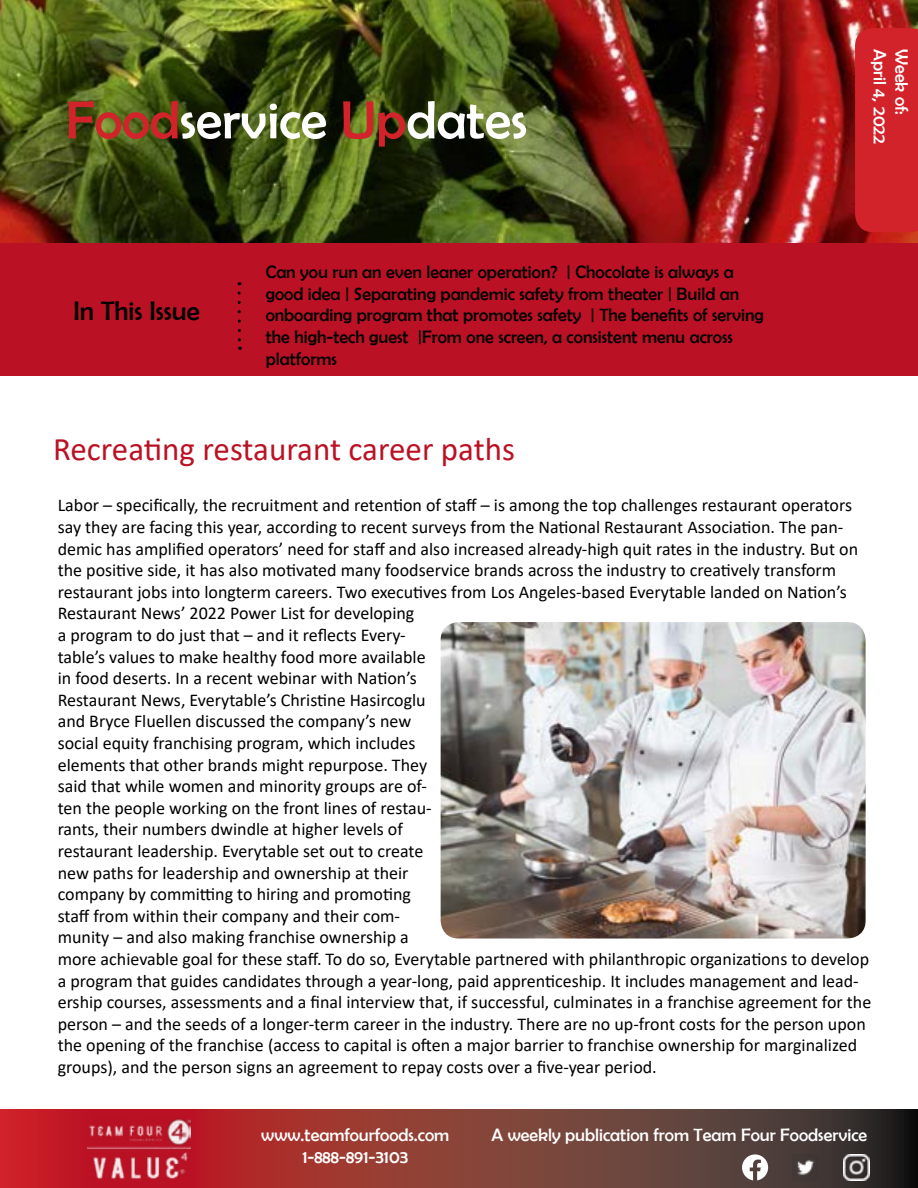
<style>
.page{position:relative;width:918px;height:1188px;background:#fff}
.page>*{position:absolute;margin:0;border:0;box-sizing:border-box;transform-origin:0 0}
.t1{font:54px "Berlin Sans FB";color:#fff}
.t2{font:33px "Calibri";color:#ba1224}
.t3{font:27px "Berlin Sans FB";color:#000}
.t4{font:18px/21.6px "Calibri";color:#000}
.t5{font:18px/21.6px "Berlin Sans FB";color:#000}
.t6{font:18px/21.6px "Berlin Sans FB";color:#fff;text-align:center}
.s1{color:#d2232a}
</style>
<div class="page">
<img style="left:0;top:0;width:918px;height:243px">
<div style="left:0;top:243px;width:918px;height:133px;background:#ba1224"></div>
<div style="left:855px;top:28px;width:63px;height:204px;background:#d2232a"></div>
<svg style="left:0;top:1109px;width:918px;height:79px;background:#813531"></svg>
<img style="left:88px;top:1117px;width:103px;height:63px">
<img style="left:844px;top:1154px;width:26px;height:26px">
<svg style="left:742px;top:1154px;width:26px;height:26px"></svg>
<img style="left:793px;top:1154px;width:26px;height:26px">
<svg style="left:238px;top:293px;width:3px;height:57px"></svg>
<img style="left:441px;top:622px;width:425px;height:317px">
<h1 class="t1" style="left:66px;top:90px;width:463px"><span class="s1">Food</span>service <span class="s1">Up</span>dates</h1>
<h3 class="t3" style="left:73px;top:296px;width:128px">In This Issue</h3>
<p class="t5" style="left:266px;top:261px;width:500px">Can you run an even leaner operation? | Chocolate is always a good idea | Separating pandemic safety from theater | Build an onboarding program that promotes safety | The benefits of serving the high-tech guest |From one screen, a consistent menu across platforms</p>
<p class="t6" style="left:891px;top:49px;width:96px;rotate:90deg">April 4, 2022</p>
<p class="t6" style="left:912px;top:49px;width:67px;rotate:90deg">Week of:</p>
<h2 class="t2" style="left:53px;top:426px;width:463px">Recreating restaurant career paths</h2>
<p class="t4" style="left:58px;top:494px;width:815px">Labor – specifically, the recruitment and retention of staff – is among the top challenges restaurant operators say they are facing this year, according to recent surveys from the National Restaurant Association. The pan&shy;demic has amplified operators’ need for staff and also increased already-high quit rates in the industry. But on the positive side, it has also motivated many foodservice brands across the industry to creatively transform restaurant jobs into longterm careers. Two executives from Los Angeles-based Everytable landed on Nation’s Restaurant News’ 2022 Power List for developing<br>a program to do just that – and it reflects Every-<br>table’s values to make healthy food more available<br>in food deserts. In a recent webinar with Nation’s<br>Restaurant News, Everytable’s Christine Hasircoglu<br>and Bryce Fluellen discussed the company’s new<br>social equity franchising program, which includes<br>elements that other brands might repurpose. They<br>said that while women and minority groups are of-<br>ten the people working on the front lines of restau-<br>rants, their numbers dwindle at higher levels of<br>restaurant leadership. Everytable set out to create<br>new paths for leadership and ownership at their<br>company by committing to hiring and promoting<br>staff from within their company and their com-<br>munity – and also making franchise ownership a<br>more achievable goal for these staff. To do so, Everytable partnered with philanthropic organizations to develop a program that guides candidates through a year-long, paid apprenticeship. It includes management and lead&shy;ership courses, assessments and a final interview that, if successful, culminates in a franchise agreement for the person – and the seeds of a longer-term career in the industry. There are no up-front costs for the person upon the opening of the franchise (access to capital is often a major barrier to franchise ownership for marginalized groups), and the person signs an agreement to repay costs over a five-year period.</p>
<p class="t6" style="left:261px;top:1124px;width:190px">www.teamfourfoods.com<br>1-888-891-3103</p>
<p class="t6" style="left:491px;top:1124px;width:377px">A weekly publication from Team Four Foodservice</p>
</div>
